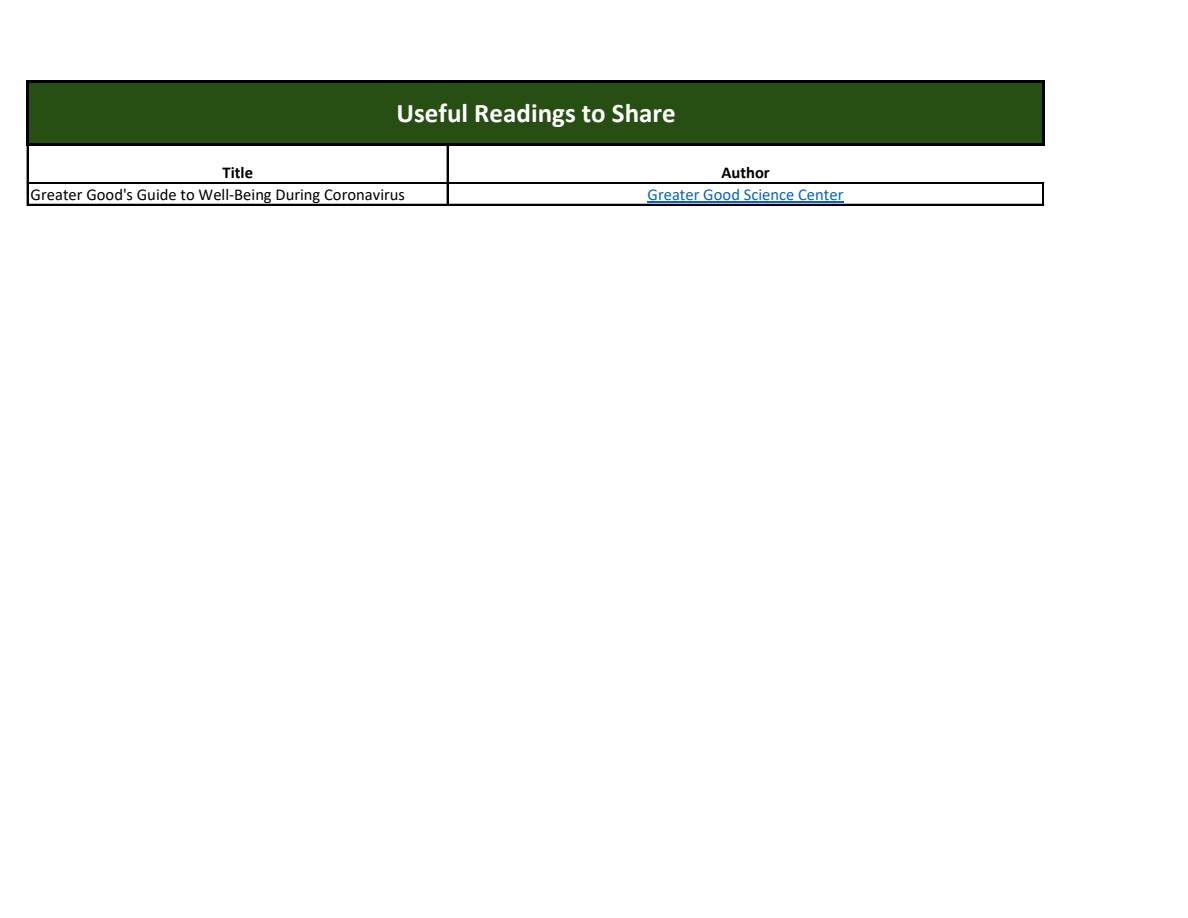
<style>
.page{position:relative;width:1188px;height:918px;background:#fff}
.page>*{position:absolute;margin:0;border:0;box-sizing:border-box;transform-origin:0 0}
.t1{font:700 27px "Calibri";color:#fff}
.t2{font:16.5px "Calibri";color:#000}
.t3{font:16.5px "Calibri";color:#0563c1}
.t4{font:700 16.5px "Calibri";color:#000}
</style>
<div class="page">
<div style="left:28px;top:82px;width:1015px;height:63px;background:#274e13"></div>
<hr style="left:648px;top:202px;width:196px;height:1px;background:#0563c1">
<hr style="left:26px;top:80px;width:3px;height:66px;background:#000">
<hr style="left:27px;top:146px;width:1px;height:37px;background:#000">
<hr style="left:447px;top:146px;width:1px;height:37px;background:#000">
<hr style="left:1042px;top:83px;width:3px;height:63px;background:#000">
<svg style="left:27px;top:183px;width:1px;height:23px"></svg>
<svg style="left:1042px;top:184px;width:2px;height:20px"></svg>
<svg style="left:447px;top:184px;width:1px;height:20px"></svg>
<hr style="left:29px;top:80px;width:1016px;height:3px;background:#000">
<hr style="left:29px;top:143px;width:1016px;height:3px;background:#000">
<hr style="left:29px;top:182px;width:1015px;height:1px;background:#000">
<hr style="left:28px;top:183px;width:1016px;height:1px;background:#000">
<hr style="left:28px;top:204px;width:1016px;height:2px;background:#000">
<p class="t1" style="left:396px;top:101px;width:281px">Useful Readings to Share</p>
<p class="t4" style="left:223px;top:165px;width:32px">Title</p>
<p class="t2" style="left:31px;top:187px;width:376px">Greater Good's Guide to Well-Being During Coronavirus</p>
<p class="t3" style="left:648px;top:187px;width:197px">Greater Good Science Center</p>
<p class="t4" style="left:722px;top:165px;width:50px">Author</p>
</div>
